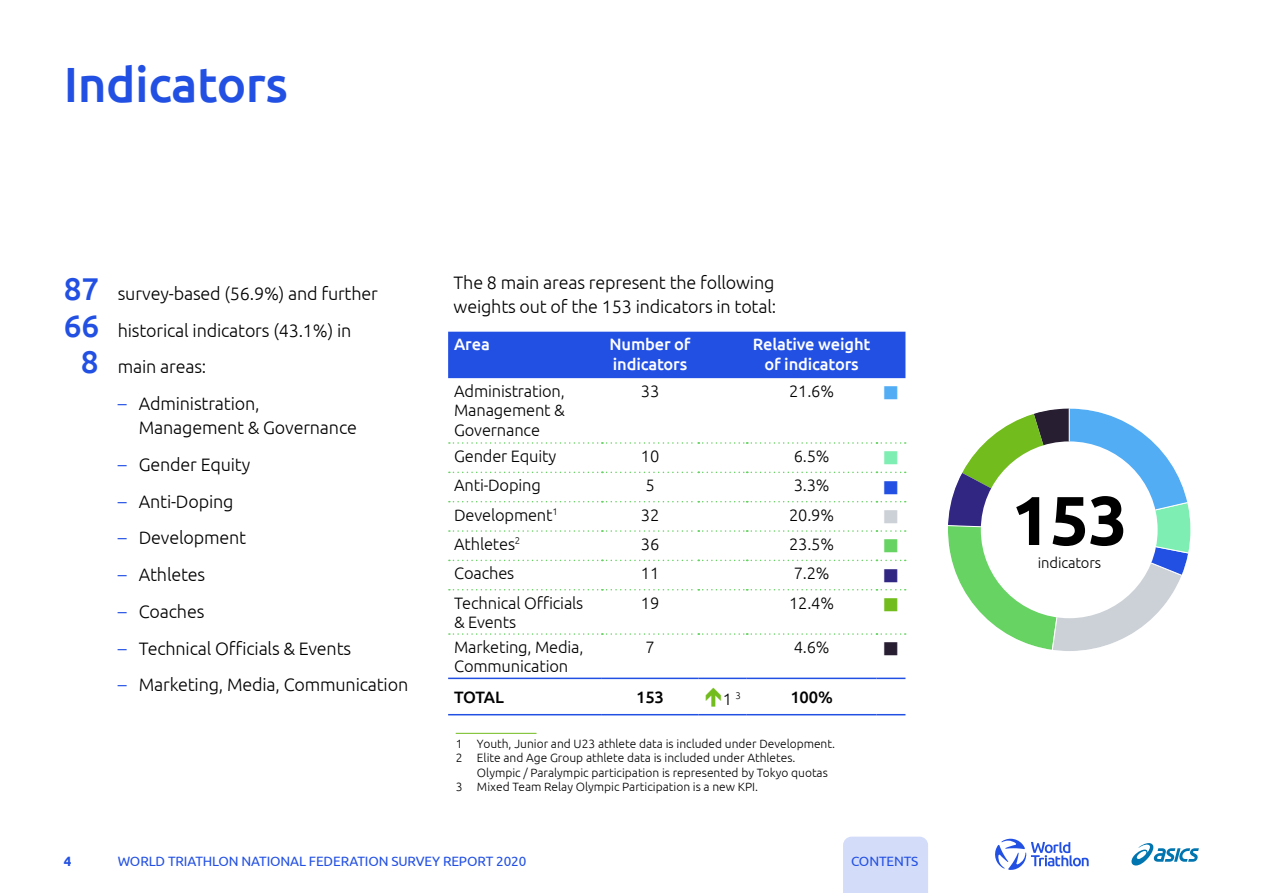
<style>
.page{position:relative;width:1263px;height:893px;background:#fff}
.page>*{position:absolute;margin:0;border:0;box-sizing:border-box;transform-origin:0 0}
.t1{font:700 69px "Ubuntu";color:#000}
.t2{font:500 49.5px "Ubuntu";letter-spacing:-.01em;color:#2250e3}
.t3{font:22.5px "Wingdings";color:#52adf5}
.t4{font:22.5px "Wingdings";color:#7feeb2}
.t5{font:22.5px "Wingdings";color:#2250e3}
.t6{font:22.5px "Wingdings";color:#ccd1d7}
.t7{font:22.5px "Wingdings";color:#67d363}
.t8{font:22.5px "Wingdings";color:#312782}
.t9{font:22.5px "Wingdings";color:#72bc1d}
.t10{font:22.5px "Wingdings";color:#281e32}
.t11{font:300 18px/24px "Ubuntu";letter-spacing:-.01em;color:#000}
.t12{font:300 16.5px/19.5px "Ubuntu";letter-spacing:-.01em;color:#000}
.t13{font:500 16.5px/19.5px "Ubuntu";letter-spacing:-.01em;color:#fff}
.t14{font:500 16.5px "Ubuntu";letter-spacing:-.01em;color:#000}
.t15{font:300 14.85px "Ubuntu";letter-spacing:-.01em;color:#000}
.t16{font:13.5px "Ubuntu";letter-spacing:-.01em;color:#2250e3}
.t17{font:700 13.5px "Ubuntu";color:#2250e3}
.t18{font:300 12px/14.4px "Ubuntu";color:#000}
.s1{font-weight:500;font-size:31.5px;color:#2250e3}
.s2{color:#2250e3}
</style>
<div class="page">
<div style="left:448px;top:332px;width:457px;height:46px;background:#2250e3"></div>
<hr style="left:448px;top:678px;width:154px;height:1px;background:#2250e3">
<hr style="left:602px;top:678px;width:96px;height:1px;background:#2250e3">
<hr style="left:698px;top:678px;width:49px;height:1px;background:#2250e3">
<hr style="left:747px;top:678px;width:129px;height:1px;background:#2250e3">
<svg style="left:876px;top:678px;width:29px;height:1px"></svg>
<hr style="left:448px;top:714px;width:154px;height:1px;background:#2250e3">
<hr style="left:602px;top:714px;width:96px;height:1px;background:#2250e3">
<hr style="left:698px;top:714px;width:49px;height:1px;background:#2250e3">
<hr style="left:747px;top:714px;width:129px;height:1px;background:#2250e3">
<svg style="left:876px;top:714px;width:29px;height:1px"></svg>
<svg style="left:449px;top:442px;width:457px;height:2px"></svg>
<svg style="left:449px;top:472px;width:457px;height:1px"></svg>
<svg style="left:449px;top:501px;width:457px;height:1px"></svg>
<svg style="left:449px;top:530px;width:457px;height:2px"></svg>
<svg style="left:449px;top:560px;width:457px;height:1px"></svg>
<svg style="left:449px;top:589px;width:457px;height:1px"></svg>
<svg style="left:449px;top:633px;width:457px;height:2px"></svg>
<hr style="left:456px;top:733px;width:80px;height:1px;background:#72bc1d">
<svg style="left:948px;top:408px;width:242px;height:243px"></svg>
<svg style="left:995px;top:839px;width:94px;height:31px"></svg>
<svg style="left:1131px;top:843px;width:68px;height:22px"></svg>
<div style="left:843px;top:837px;width:85px;height:56px;background:#d3dcf9"></div>
<h2 class="t2" style="left:64px;top:53px;width:226px">Indicators</h2>
<p class="t11" style="left:64px;top:281px;width:316px"><span class="s1">87</span> survey-based (56.9%) and further</p>
<p class="t11" style="left:64px;top:318px;width:289px"><span class="s1">66</span> historical indicators (43.1%) in</p>
<p class="t11" style="left:81px;top:354px;width:127px"><span class="s1">8</span> main areas:</p>
<p class="t11" style="left:139px;top:391px;width:220px;text-indent:-21px"><span class="s2">–</span> Administration,<br>Management &amp; Governance</p>
<p class="t11" style="left:118px;top:452px;width:134px"><span class="s2">–</span> Gender Equity</p>
<p class="t11" style="left:118px;top:489px;width:117px"><span class="s2">–</span> Anti-Doping</p>
<p class="t11" style="left:118px;top:525px;width:130px"><span class="s2">–</span> Development</p>
<p class="t11" style="left:118px;top:562px;width:89px"><span class="s2">–</span> Athletes</p>
<p class="t11" style="left:118px;top:599px;width:88px"><span class="s2">–</span> Coaches</p>
<p class="t11" style="left:118px;top:636px;width:235px"><span class="s2">–</span> Technical Officials &amp; Events</p>
<p class="t11" style="left:118px;top:672px;width:292px"><span class="s2">–</span> Marketing, Media, Communication</p>
<p class="t11" style="left:454px;top:270px;width:324px">The 8 main areas represent the following weights out of the 153 indicators in total:</p>
<p class="t13" style="left:454px;top:334px;width:37px">Area</p>
<p class="t13" style="left:609px;top:334px;width:82px">Number of indicators</p>
<p class="t13" style="left:753px;top:334px;width:119px;text-align:center">Relative weight of indicators</p>
<p class="t12" style="left:454px;top:381px;width:112px;text-align:justify">Administration, Management &amp; Governance</p>
<p class="t12" style="left:641px;top:381px;width:20px">33</p>
<p class="t12" style="left:789px;top:381px;width:47px">21.6%</p>
<p class="t3" style="left:882px;top:381px;width:18px">■</p>
<p class="t12" style="left:454px;top:446px;width:104px">Gender Equity</p>
<p class="t12" style="left:641px;top:446px;width:20px">10</p>
<p class="t12" style="left:794px;top:446px;width:37px">6.5%</p>
<p class="t4" style="left:882px;top:446px;width:18px">■</p>
<p class="t12" style="left:454px;top:475px;width:88px">Anti-Doping</p>
<p class="t12" style="left:645px;top:475px;width:11px">5</p>
<p class="t12" style="left:794px;top:475px;width:37px">3.3%</p>
<p class="t5" style="left:882px;top:475px;width:18px">■</p>
<p class="t12" style="left:454px;top:504px;width:105px">Development<sup>1</sup></p>
<p class="t12" style="left:641px;top:504px;width:20px">32</p>
<p class="t12" style="left:789px;top:504px;width:47px">20.9%</p>
<p class="t6" style="left:882px;top:505px;width:18px">■</p>
<p class="t12" style="left:454px;top:534px;width:68px">Athletes<sup>2</sup></p>
<p class="t12" style="left:641px;top:534px;width:20px">36</p>
<p class="t12" style="left:789px;top:534px;width:47px">23.5%</p>
<p class="t7" style="left:882px;top:534px;width:18px">■</p>
<p class="t12" style="left:454px;top:563px;width:62px">Coaches</p>
<p class="t12" style="left:641px;top:563px;width:20px">11</p>
<p class="t12" style="left:794px;top:563px;width:37px">7.2%</p>
<p class="t8" style="left:882px;top:563px;width:18px">■</p>
<p class="t12" style="left:454px;top:592px;width:131px">Technical Officials &amp; Events</p>
<p class="t12" style="left:641px;top:592px;width:20px">19</p>
<p class="t12" style="left:789px;top:592px;width:47px">12.4%</p>
<p class="t9" style="left:882px;top:593px;width:18px">■</p>
<p class="t12" style="left:454px;top:637px;width:131px">Marketing, Media,<br>Communication</p>
<p class="t12" style="left:645px;top:637px;width:11px">7</p>
<p class="t12" style="left:794px;top:637px;width:37px">4.6%</p>
<p class="t10" style="left:882px;top:637px;width:18px">■</p>
<p class="t14" style="left:454px;top:687px;width:51px">TOTAL</p>
<p class="t14" style="left:636px;top:687px;width:29px">153</p>
<p class="t12" style="left:723px;top:689px;width:19px">1 <sup>3</sup></p>
<p class="t14" style="left:790px;top:687px;width:44px">100%</p>
<p class="t18" style="left:456px;top:736px;width:381px">1 Youth, Junior and U23 athlete data is included under Development.<br>2 Elite and Age Group athlete data is included under Athletes.</p>
<p class="t18" style="left:456px;top:765px;width:374px;text-indent:21px">Olympic / Paralympic participation is represented by Tokyo quotas<br>3 Mixed Team Relay Olympic Participation is a new KPI.</p>
<p class="t17" style="left:64px;top:853px;width:9px">4</p>
<p class="t16" style="left:118px;top:853px;width:410px">WORLD TRIATHLON NATIONAL FEDERATION SURVEY REPORT 2020</p>
<p class="t16" style="left:851px;top:853px;width:69px">CONTENTS</p>
<h1 class="t1" style="left:1011px;top:479px;width:118px">153</h1>
<p class="t15" style="left:1038px;top:553px;width:65px">indicators</p>
</div>
